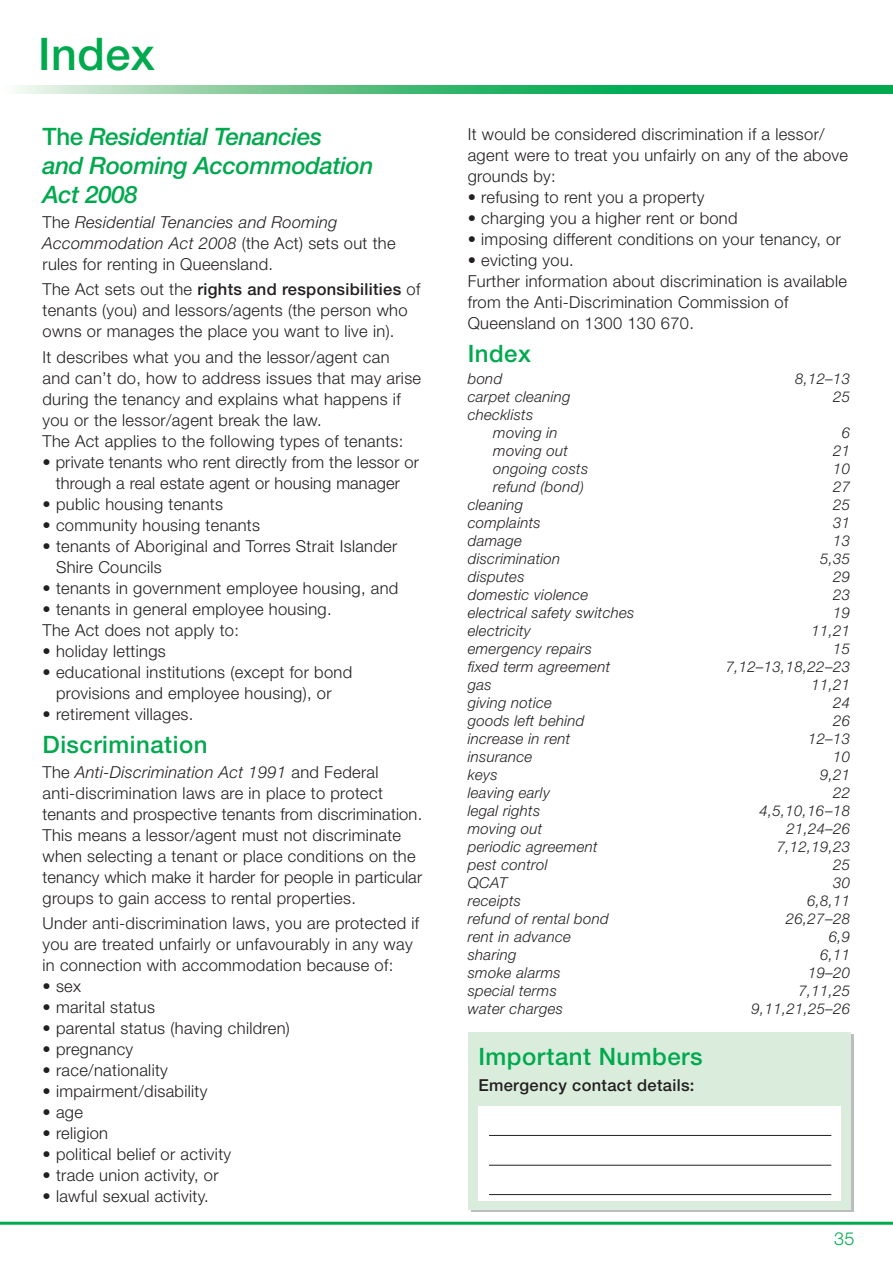
<style>
.page{position:relative;width:893px;height:1263px;background:#fff}
.page>*{position:absolute;margin:0;border:0;box-sizing:border-box;transform-origin:0 0}
.t1{font:500 45px "Helvetica Neue";letter-spacing:.01em;color:#00a94e}
.t2{font:italic 500 24px/28.8px "Helvetica Neue";letter-spacing:-.015em;color:#00a94e}
.t3{font:500 24px "Helvetica Neue";letter-spacing:.02em;color:#00a94e}
.t4{font:300 18px "Helvetica Neue";color:#00a94e}
.t5{font:300 16.5px/21px "Helvetica Neue";letter-spacing:.02em;color:#231f20}
.t6{font:italic 300 16.5px/21px "Helvetica Neue";letter-spacing:.02em;color:#231f20}
.t7{font:500 16.5px "Helvetica Neue";letter-spacing:.02em;color:#231f20}
.t8{font:italic 300 15px/18px "Helvetica Neue";letter-spacing:.02em;color:#231f20}
.s1{font-style:normal}
.s2{font-weight:500}
.s3{font-style:italic}
</style>
<div class="page">
<hr style="left:0;top:1222px;width:893px;height:3px;background:#00a94e">
<svg style="left:15px;top:85px;width:878px;height:9px;background:#4bbe7c"></svg>
<div style="left:471px;top:1035px;width:383px;height:177px;background:linear-gradient(to bottom,#bcbdc0,#bcbdc0)"></div>
<div style="left:468px;top:1032px;width:382px;height:178px;background:#daeddd"></div>
<div style="left:478px;top:1107px;width:363px;height:94px;background:#fff"></div>
<hr style="left:489px;top:1194px;width:342px;height:1px;background:#231f20">
<hr style="left:489px;top:1165px;width:342px;height:1px;background:#231f20">
<hr style="left:489px;top:1135px;width:342px;height:1px;background:#231f20">
<h1 class="t1" style="left:38px;top:27px;width:118px">Index</h1>
<h2 class="t2" style="left:43px;top:122px;width:333px"><span class="s1">The</span> Residential Tenancies<br>and Rooming Accommodation<br>Act 2008</h2>
<p class="t6" style="left:43px;top:212px;width:355px"><span class="s1">The</span> Residential Tenancies and Rooming<br>Accommodation Act 2008 <span class="s1">(the Act) sets out the rules for renting in Queensland.</span></p>
<p class="t5" style="left:43px;top:279px;width:379px">The Act sets out the <span class="s2">rights and responsibilities</span> of tenants (you) and lessors/agents (the person who owns or manages the place you want to live in).</p>
<p class="t5" style="left:43px;top:346px;width:380px">It describes what you and the lessor/agent can and can’t do, how to address issues that may arise during the tenancy and explains what happens if you or the lessor/agent break the law.<br>The Act applies to the following types of tenants:</p>
<p class="t5" style="left:43px;top:451px;width:378px;text-align:center">• private tenants who rent directly from the lessor or through a real estate agent or housing manager</p>
<p class="t5" style="left:43px;top:493px;width:182px">• public housing tenants</p>
<p class="t5" style="left:43px;top:514px;width:219px">• community housing tenants</p>
<p class="t5" style="left:56px;top:535px;width:343px;text-indent:-13px">• tenants of Aboriginal and Torres Strait Islander<br>Shire Councils</p>
<p class="t5" style="left:43px;top:577px;width:357px">• tenants in government employee housing, and</p>
<p class="t5" style="left:43px;top:598px;width:291px">• tenants in general employee housing.<br>The Act does not apply to:</p>
<p class="t5" style="left:43px;top:640px;width:125px">• holiday lettings</p>
<p class="t5" style="left:43px;top:661px;width:311px;text-align:center">• educational institutions (except for bond provisions and employee housing), or</p>
<p class="t5" style="left:43px;top:703px;width:152px">• retirement villages.</p>
<h2 class="t3" style="left:43px;top:730px;width:166px">Discrimination</h2>
<p class="t5" style="left:43px;top:761px;width:381px">The <span class="s3">Anti-Discrimination Act 1991</span> and Federal anti-discrimination laws are in place to protect tenants and prospective tenants from discrimination.<br>This means a lessor/agent must not discriminate when selecting a tenant or place conditions on the tenancy which make it harder for people in particular groups to gain access to rental properties.</p>
<p class="t5" style="left:43px;top:912px;width:378px">Under anti-discrimination laws, you are protected if you are treated unfairly or unfavourably in any way in connection with accommodation because of:</p>
<p class="t5" style="left:43px;top:975px;width:40px">• sex</p>
<p class="t5" style="left:43px;top:997px;width:114px">• marital status</p>
<p class="t5" style="left:43px;top:1018px;width:249px">• parental status (having children)</p>
<p class="t5" style="left:43px;top:1039px;width:92px">• pregnancy</p>
<p class="t5" style="left:43px;top:1060px;width:127px">• race/nationality</p>
<p class="t5" style="left:43px;top:1081px;width:166px">• impairment/disability</p>
<p class="t5" style="left:43px;top:1102px;width:42px">• age</p>
<p class="t5" style="left:43px;top:1123px;width:67px">• religion</p>
<p class="t5" style="left:43px;top:1144px;width:190px">• political belief or activity</p>
<p class="t5" style="left:43px;top:1165px;width:178px">• trade union activity, or</p>
<p class="t5" style="left:43px;top:1186px;width:168px">• lawful sexual activity.</p>
<p class="t5" style="left:468px;top:123px;width:382px">It would be considered discrimination if a lessor/ agent were to treat you unfairly on any of the above grounds by:</p>
<p class="t5" style="left:468px;top:186px;width:238px">• refusing to rent you a property</p>
<p class="t5" style="left:468px;top:207px;width:271px">• charging you a higher rent or bond</p>
<p class="t5" style="left:468px;top:228px;width:375px">• imposing different conditions on your tenancy, or</p>
<p class="t5" style="left:468px;top:249px;width:381px">• evicting you.<br>Further information about discrimination is available from the Anti-Discrimination Commission of Queensland on 1300 130 670.</p>
<h2 class="t3" style="left:468px;top:339px;width:65px">Index</h2>
<p class="t8" style="left:468px;top:369px;width:36px">bond</p>
<p class="t8" style="left:795px;top:369px;width:57px">8,12–13</p>
<p class="t8" style="left:468px;top:387px;width:104px">carpet cleaning</p>
<p class="t8" style="left:833px;top:387px;width:18px">25</p>
<p class="t8" style="left:493px;top:405px;width:66px;text-indent:-26px">checklists moving in</p>
<p class="t8" style="left:842px;top:423px;width:10px">6</p>
<p class="t8" style="left:493px;top:441px;width:76px">moving out</p>
<p class="t8" style="left:833px;top:441px;width:18px">21</p>
<p class="t8" style="left:493px;top:459px;width:97px">ongoing costs</p>
<p class="t8" style="left:833px;top:459px;width:18px">10</p>
<p class="t8" style="left:493px;top:477px;width:92px">refund (bond)</p>
<p class="t8" style="left:833px;top:477px;width:18px">27</p>
<p class="t8" style="left:468px;top:495px;width:57px">cleaning</p>
<p class="t8" style="left:833px;top:495px;width:18px">25</p>
<p class="t8" style="left:468px;top:513px;width:74px">complaints</p>
<p class="t8" style="left:833px;top:513px;width:18px">31</p>
<p class="t8" style="left:468px;top:531px;width:56px">damage</p>
<p class="t8" style="left:833px;top:531px;width:18px">13</p>
<p class="t8" style="left:468px;top:549px;width:94px">discrimination</p>
<p class="t8" style="left:820px;top:549px;width:32px">5,35</p>
<p class="t8" style="left:468px;top:567px;width:58px">disputes</p>
<p class="t8" style="left:833px;top:567px;width:18px">29</p>
<p class="t8" style="left:468px;top:585px;width:122px">domestic violence</p>
<p class="t8" style="left:833px;top:585px;width:18px">23</p>
<p class="t8" style="left:468px;top:603px;width:168px">electrical safety switches</p>
<p class="t8" style="left:833px;top:603px;width:18px">19</p>
<p class="t8" style="left:468px;top:621px;width:65px">electricity</p>
<p class="t8" style="left:811px;top:621px;width:40px">11,21</p>
<p class="t8" style="left:468px;top:639px;width:126px">emergency repairs</p>
<p class="t8" style="left:833px;top:639px;width:18px">15</p>
<p class="t8" style="left:468px;top:657px;width:144px">fixed term agreement</p>
<p class="t8" style="left:726px;top:657px;width:126px">7,12–13,18,22–23</p>
<p class="t8" style="left:468px;top:675px;width:25px">gas</p>
<p class="t8" style="left:811px;top:675px;width:40px">11,21</p>
<p class="t8" style="left:468px;top:693px;width:86px">giving notice</p>
<p class="t8" style="left:833px;top:693px;width:18px">24</p>
<p class="t8" style="left:468px;top:711px;width:118px">goods left behind</p>
<p class="t8" style="left:833px;top:711px;width:18px">26</p>
<p class="t8" style="left:468px;top:729px;width:104px">increase in rent</p>
<p class="t8" style="left:808px;top:729px;width:44px">12–13</p>
<p class="t8" style="left:468px;top:747px;width:66px">insurance</p>
<p class="t8" style="left:833px;top:747px;width:18px">10</p>
<p class="t8" style="left:468px;top:765px;width:31px">keys</p>
<p class="t8" style="left:820px;top:765px;width:32px">9,21</p>
<p class="t8" style="left:468px;top:783px;width:84px">leaving early</p>
<p class="t8" style="left:833px;top:783px;width:18px">22</p>
<p class="t8" style="left:468px;top:801px;width:74px">legal rights</p>
<p class="t8" style="left:759px;top:801px;width:92px">4,5,10,16–18</p>
<p class="t8" style="left:468px;top:819px;width:76px">moving out</p>
<p class="t8" style="left:786px;top:819px;width:65px">21,24–26</p>
<p class="t8" style="left:468px;top:837px;width:131px">periodic agreement</p>
<p class="t8" style="left:777px;top:837px;width:75px">7,12,19,23</p>
<p class="t8" style="left:468px;top:855px;width:81px">pest control</p>
<p class="t8" style="left:833px;top:855px;width:18px">25</p>
<p class="t8" style="left:468px;top:873px;width:41px">QCAT</p>
<p class="t8" style="left:833px;top:873px;width:18px">30</p>
<p class="t8" style="left:468px;top:891px;width:55px">receipts</p>
<p class="t8" style="left:807px;top:891px;width:45px">6,8,11</p>
<p class="t8" style="left:468px;top:909px;width:143px">refund of rental bond</p>
<p class="t8" style="left:786px;top:909px;width:66px">26,27–28</p>
<p class="t8" style="left:468px;top:927px;width:105px">rent in advance</p>
<p class="t8" style="left:829px;top:927px;width:23px">6,9</p>
<p class="t8" style="left:468px;top:945px;width:50px">sharing</p>
<p class="t8" style="left:820px;top:945px;width:32px">6,11</p>
<p class="t8" style="left:468px;top:963px;width:95px">smoke alarms</p>
<p class="t8" style="left:808px;top:963px;width:44px">19–20</p>
<p class="t8" style="left:468px;top:981px;width:91px">special terms</p>
<p class="t8" style="left:798px;top:981px;width:53px">7,11,25</p>
<p class="t8" style="left:468px;top:999px;width:97px">water charges</p>
<p class="t8" style="left:752px;top:999px;width:100px">9,11,21,25–26</p>
<h2 class="t3" style="left:478px;top:1042px;width:226px">Important Numbers</h2>
<p class="t7" style="left:478px;top:1076px;width:218px">Emergency contact details:</p>
<p class="t4" style="left:834px;top:1227px;width:22px">35</p>
</div>
